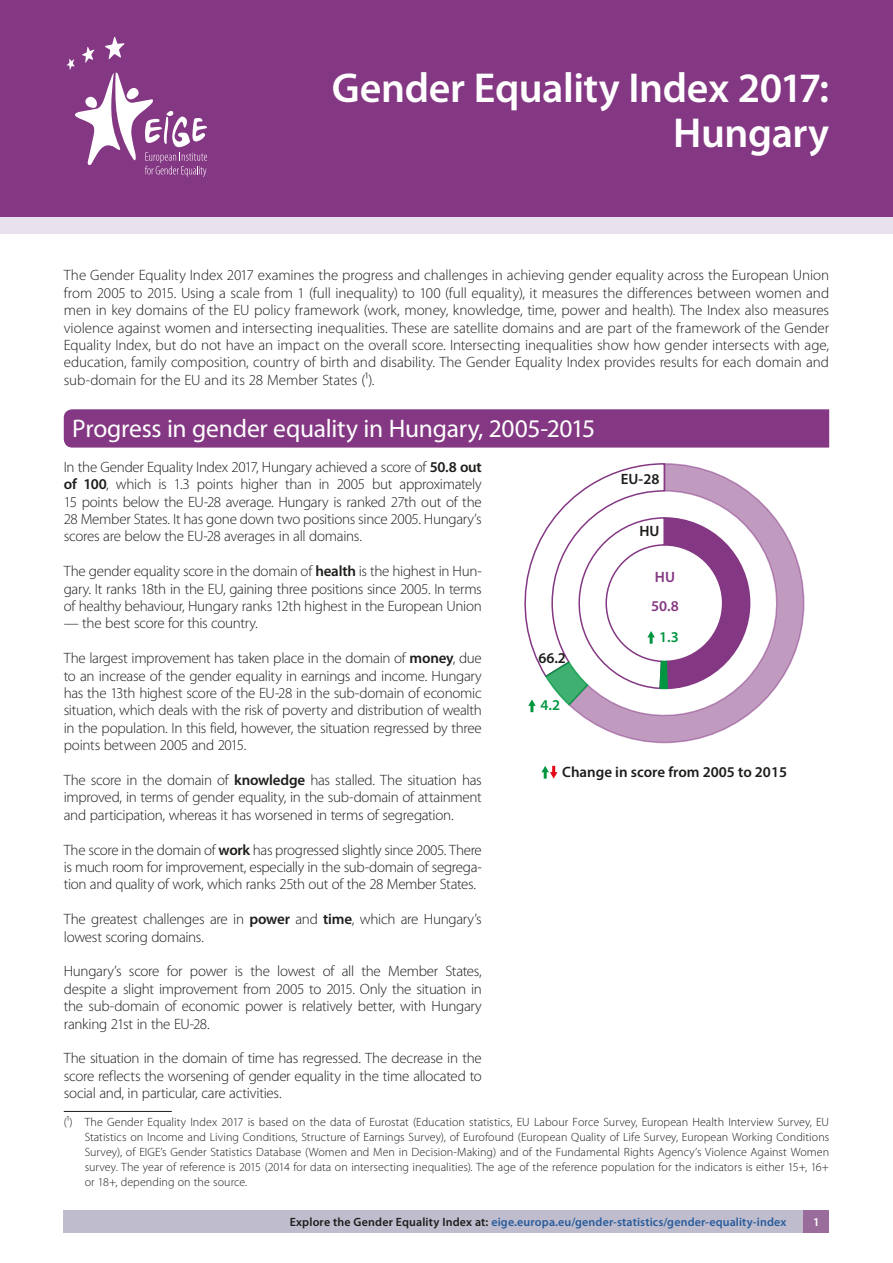
<style>
.page{position:relative;width:893px;height:1263px;background:#fff}
.page>*{position:absolute;margin:0;border:0;box-sizing:border-box;transform-origin:0 0}
.title_1_nn{font:600 42px/45px "Myriad Pro";letter-spacing:-.01em;color:#fff;text-align:right}
.title_2_nn_main{font:25.5px "Myriad Pro";letter-spacing:-.01em;color:#fff}
.body{font:300 15px/17.4px "Myriad Pro";letter-spacing:-.02em;color:#1d1d1b;text-align:justify}
.body_intro{font:300 15px/17.4px "Myriad Pro";letter-spacing:-.005em;color:#1d1d1b;text-align:justify}
.t1{font:600 15px "Myriad Pro";color:#1d1d1b}
.t2{font:600 15px/29px "Myriad Pro";color:#843783}
.t3{font:600 15px "Myriad Pro";color:#009641}
.footnotes{font:300 12px/15px "Myriad Pro";letter-spacing:.005em;color:#1d1d1b;text-align:justify}
.t4{font:600 12px "Myriad Pro";letter-spacing:.01em;color:#275b9b}
.t5{font:600 12px "Myriad Pro";color:#fff}
.s1{font-weight:600}
.s2{color:#1d1d1b}
</style>
<div class="page">
<div style="left:63px;top:1210px;width:764px;height:22px;background:#bebccd"></div>
<div style="left:804px;top:1210px;width:25px;height:22px;background:#9a6c9b"></div>
<div style="left:0;top:0;width:893px;height:218px;background:#843783"></div>
<svg style="left:67px;top:37px;width:140px;height:140px"></svg>
<div style="left:0;top:218px;width:893px;height:16px;background:#eae1ee"></div>
<hr style="left:64px;top:1111px;width:108px;height:1px;background:#1d1d1b">
<div style="left:64px;top:409px;width:765px;height:39px;background:#843783"></div>
<svg style="left:576px;top:493px;width:228px;height:250px"></svg>
<svg style="left:541px;top:766px;width:16px;height:13px"></svg>
<svg style="left:524px;top:463px;width:227px;height:249px"></svg>
<p class="title_1_nn" style="left:332px;top:66px;width:499px">Gender Equality Index 2017:<br>Hungary</p>
<p class="body_intro" style="left:64px;top:267px;width:767px">The Gender Equality Index 2017 examines the progress and challenges in achieving gender equality across the European Union from 2005 to 2015. Using a scale from 1 (full inequality) to 100 (full equality), it measures the differences between women and men in key domains of the EU policy framework (work, money, knowledge, time, power and health). The Index also measures violence against women and intersecting inequalities. These are satellite domains and are part of the framework of the Gender Equality Index, but do not have an impact on the overall score. Intersecting inequalities show how gender intersects with age, education, family composition, country of birth and disability. The Gender Equality Index provides results for each domain and sub-domain for the EU and its 28 Member States (1).</p>
<p class="title_2_nn_main" style="left:72px;top:413px;width:525px">Progress in gender equality in Hungary, 2005-2015</p>
<p class="body" style="left:64px;top:458px;width:420px">In the Gender Equality Index 2017, Hungary achieved a score of <span class="s1">50.8 out of 100</span>, which is 1.3 points higher than in 2005 but approximately 15 points below the EU-28 average. Hungary is ranked 27th out of the 28 Member States. It has gone down two positions since 2005. Hungary’s scores are below the EU-28 averages in all domains.</p>
<p class="body" style="left:64px;top:563px;width:420px">The gender equality score in the domain of <span class="s1">health</span> is the highest in Hun&shy;gary. It ranks 18th in the EU, gaining three positions since 2005. In terms of healthy behaviour, Hungary ranks 12th highest in the European Union</p>
<p class="body" style="left:64px;top:615px;width:196px">— the best score for this country.</p>
<p class="body" style="left:64px;top:650px;width:420px">The largest improvement has taken place in the domain of <span class="s1">money</span>, due to an increase of the gender equality in earnings and income. Hungary has the 13th highest score of the EU-28 in the sub-domain of economic situation, which deals with the risk of poverty and distribution of wealth in the population. In this field, however, the situation regressed by three points between 2005 and 2015.</p>
<p class="body" style="left:64px;top:771px;width:420px">The score in the domain of <span class="s1">knowledge</span> has stalled. The situation has improved, in terms of gender equality, in the sub-domain of attainment and participation, whereas it has worsened in terms of segregation.</p>
<p class="body" style="left:64px;top:841px;width:420px">The score in the domain of <span class="s1">work</span> has progressed slightly since 2005. There is much room for improvement, especially in the sub-domain of segrega&shy;tion and quality of work, which ranks 25th out of the 28 Member States.</p>
<p class="body" style="left:64px;top:911px;width:420px">The greatest challenges are in <span class="s1">power</span> and <span class="s1">time</span>, which are Hungary’s lowest scoring domains.</p>
<p class="body" style="left:64px;top:963px;width:420px">Hungary’s score for power is the lowest of all the Member States, despite a slight improvement from 2005 to 2015. Only the situation in the sub-domain of economic power is relatively better, with Hungary ranking 21st in the EU-28.</p>
<p class="body" style="left:64px;top:1050px;width:420px">The situation in the domain of time has regressed. The decrease in the score reflects the worsening of gender equality in the time allocated to social and, in particular, care activities.</p>
<p class="t1" style="left:621px;top:470px;width:40px">EU-28</p>
<p class="t1" style="left:639px;top:521px;width:22px">HU</p>
<p class="t2" style="left:651px;top:562px;width:29px">HU<br>50.8</p>
<p class="t3" style="left:659px;top:627px;width:21px">1.3</p>
<p class="t1" style="left:538px;top:648px;width:29px">66.2</p>
<p class="t3" style="left:540px;top:696px;width:21px">4.2</p>
<p class="t1" style="left:562px;top:762px;width:226px">Change in score from 2005 to 2015</p>
<p class="footnotes" style="left:85px;top:1115px;width:746px;text-indent:-21px">(1) The Gender Equality Index 2017 is based on the data of Eurostat (Education statistics, EU Labour Force Survey, European Health Interview Survey, EU Statistics on Income and Living Conditions, Structure of Earnings Survey), of Eurofound (European Quality of Life Survey, European Working Conditions Survey), of EIGE’s Gender Statistics Database (Women and Men in Decision-Making) and of the Fundamental Rights Agency’s Violence Against Women survey. The year of reference is 2015 (2014 for data on intersecting inequalities). The age of the reference population for the indicators is either 15+, 16+ or 18+, depending on the source.</p>
<p class="t4" style="left:290px;top:1215px;width:498px"><span class="s2">Explore the Gender Equality Index at:</span> eige.europa.eu/gender-statistics/gender-equality-index</p>
<p class="t5" style="left:813px;top:1215px;width:8px">1</p>
</div>
